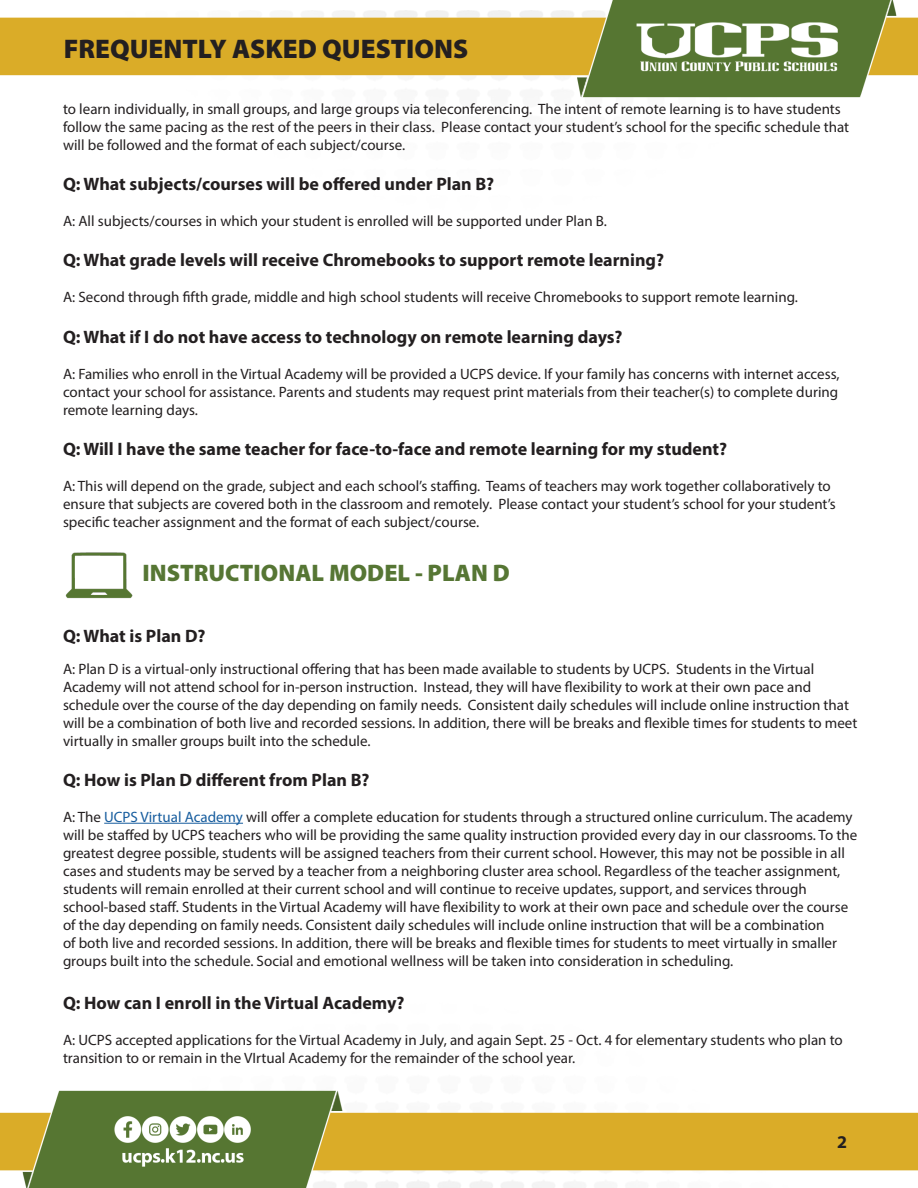
<style>
.page{position:relative;width:918px;height:1188px;background:#fff}
.page>*{position:absolute;margin:0;border:0;box-sizing:border-box;transform-origin:0 0}
.t1{font:900 27px "Myriad Pro";color:#231f20}
.t2{font:900 24px "Myriad Pro";color:#567634}
.t3{font:700 18px "Myriad Pro";color:#231f20}
.t4{font:15px/18px "Myriad Pro";color:#231f20}
.s1{color:#175d9e}
</style>
<div class="page">
<img style="left:0;top:0;width:918px;height:1188px">
<hr style="left:104px;top:823px;width:139px;height:1px;background:#175d9e">
<img style="left:64px;top:539px;width:71px;height:71px">
<p class="t1" style="left:64px;top:31px;width:406px">FREQUENTLY ASKED QUESTIONS</p>
<p class="t4" style="left:63px;top:100px;width:788px">to learn individually, in small groups, and large groups via teleconferencing. The intent of remote learning is to have students follow the same pacing as the rest of the peers in their class. Please contact your student’s school for the specific schedule that will be followed and the format of each subject/course.</p>
<p class="t3" style="left:63px;top:172px;width:433px">Q: What subjects/courses will be offered under Plan B?</p>
<p class="t4" style="left:63px;top:212px;width:545px">A: All subjects/courses in which your student is enrolled will be supported under Plan B.</p>
<p class="t3" style="left:63px;top:248px;width:603px">Q: What grade levels will receive Chromebooks to support remote learning?</p>
<p class="t4" style="left:63px;top:287px;width:736px">A: Second through fifth grade, middle and high school students will receive Chromebooks to support remote learning.</p>
<p class="t3" style="left:63px;top:325px;width:561px">Q: What if I do not have access to technology on remote learning days?</p>
<p class="t4" style="left:63px;top:365px;width:778px;text-align:justify">A: Families who enroll in the Virtual Academy will be provided a UCPS device. If your family has concerns with internet access, contact your school for assistance. Parents and students may request print materials from their teacher(s) to complete during remote learning days.</p>
<p class="t3" style="left:63px;top:437px;width:666px">Q: Will I have the same teacher for face-to-face and remote learning for my student?</p>
<p class="t4" style="left:63px;top:476px;width:774px">A: This will depend on the grade, subject and each school’s staffing. Teams of teachers may work together collaboratively to ensure that subjects are covered both in the classroom and remotely. Please contact your student’s school for your student’s specific teacher assignment and the format of each subject/course.</p>
<p class="t2" style="left:143px;top:556px;width:369px">INSTRUCTIONAL MODEL - PLAN D</p>
<p class="t3" style="left:63px;top:624px;width:144px">Q: What is Plan D?</p>
<p class="t4" style="left:63px;top:660px;width:753px">A: Plan D is a virtual-only instructional offering that has been made available to students by UCPS. Students in the Virtual</p>
<p class="t4" style="left:63px;top:678px;width:750px">Academy will not attend school for in-person instruction. Instead, they will have flexibility to work at their own pace and</p>
<p class="t4" style="left:63px;top:696px;width:796px">schedule over the course of the day depending on family needs. Consistent daily schedules will include online instruction that will be a combination of both live and recorded sessions. In addition, there will be breaks and flexible times for students to meet virtually in smaller groups built into the schedule.</p>
<p class="t3" style="left:63px;top:768px;width:308px">Q: How is Plan D different from Plan B?</p>
<p class="t4" style="left:63px;top:807px;width:796px">A: The <span class="s1">UCPS Virtual Academy</span> will offer a complete education for students through a structured online curriculum. The academy will be staffed by UCPS teachers who will be providing the same quality instruction provided every day in our classrooms. To the greatest degree possible, students will be assigned teachers from their current school. However, this may not be possible in all cases and students may be served by a teacher from a neighboring cluster area school. Regardless of the teacher assignment, students will remain enrolled at their current school and will continue to receive updates, support, and services through</p>
<p class="t4" style="left:63px;top:897px;width:787px">school-based staff. Students in the Virtual Academy will have flexibility to work at their own pace and schedule over the course of the day depending on family needs. Consistent daily schedules will include online instruction that will be a combination<br>of both live and recorded sessions. In addition, there will be breaks and flexible times for students to meet virtually in smaller groups built into the schedule. Social and emotional wellness will be taken into consideration in scheduling.</p>
<p class="t3" style="left:63px;top:991px;width:343px">Q: How can I enroll in the Virtual Academy?</p>
<p class="t4" style="left:63px;top:1031px;width:781px">A: UCPS accepted applications for the Virtual Academy in July, and again Sept. 25 - Oct. 4 for elementary students who plan to transition to or remain in the VIrtual Academy for the remainder of the school year.</p>
<p class="t3" style="left:837px;top:1130px;width:11px">2</p>
</div>
